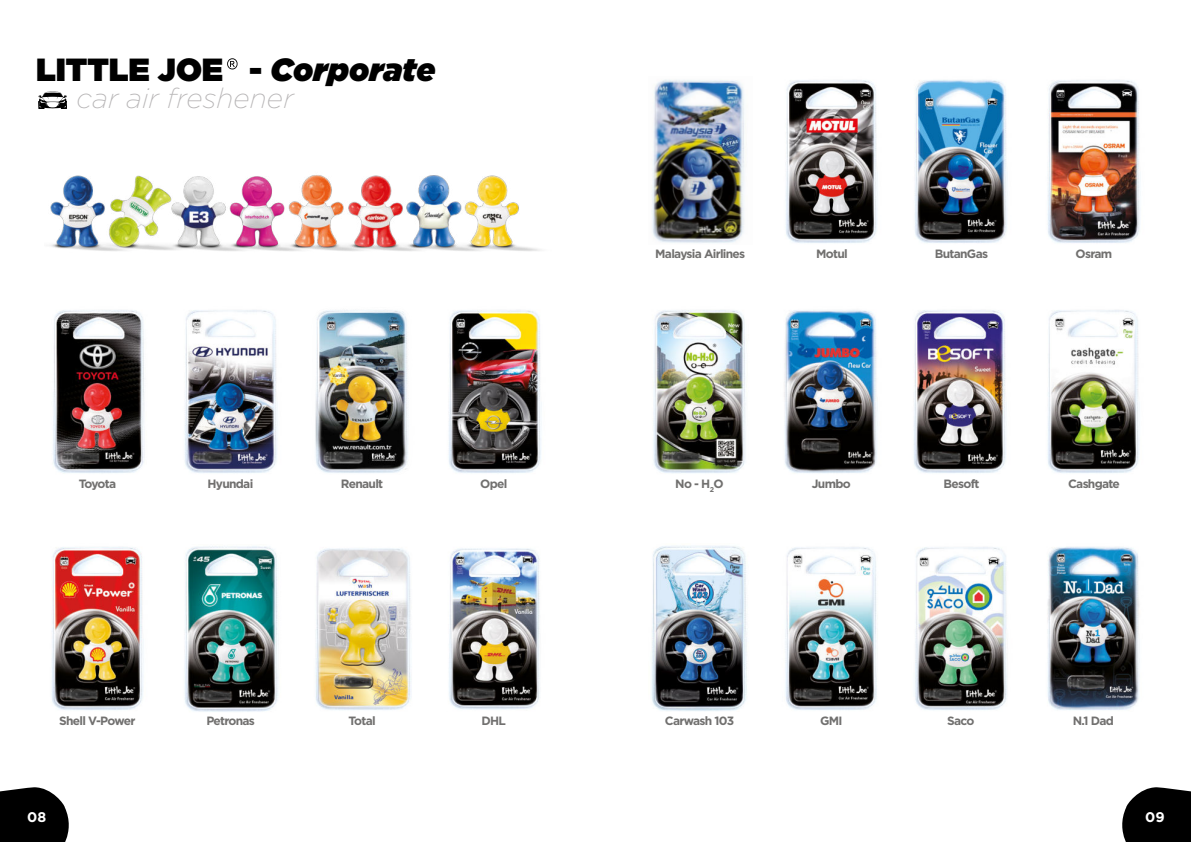
<style>
.page{position:relative;width:1191px;height:842px;background:#fff}
.page>*{position:absolute;margin:0;border:0;box-sizing:border-box;transform-origin:0 0}
.t1{font:900 32px "Gotham";color:#000}
.t2{font:italic 200 28px "Gotham";color:#b5b3b4}
.t3{font:700 14px "Gotham";color:#fff}
.t4{font:700 12px "Gotham";letter-spacing:-.06em;color:#71706f}
.s1{font-style:italic}
</style>
<div class="page">
<svg style="left:0;top:787px;width:69px;height:55px;background:#1b1b1b"></svg>
<img style="left:53px;top:310px;width:92px;height:163px">
<img style="left:184px;top:310px;width:93px;height:163px">
<img style="left:184px;top:546px;width:94px;height:166px">
<img style="left:315px;top:310px;width:93px;height:163px">
<img style="left:315px;top:548px;width:96px;height:162px">
<img style="left:448px;top:310px;width:93px;height:163px">
<img style="left:449px;top:548px;width:91px;height:162px">
<img style="left:50px;top:175px;width:490px;height:76px">
<svg style="left:38px;top:92px;width:29px;height:17px"></svg>
<img style="left:51px;top:547px;width:92px;height:163px">
<svg style="left:227px;top:58px;width:10px;height:11px"></svg>
<svg style="left:1122px;top:787px;width:69px;height:55px;background:#1b1b1b"></svg>
<img style="left:784px;top:310px;width:93px;height:163px">
<img style="left:913px;top:310px;width:93px;height:163px">
<img style="left:785px;top:547px;width:92px;height:163px">
<img style="left:1047px;top:310px;width:92px;height:163px">
<img style="left:651px;top:545px;width:96px;height:166px">
<img style="left:915px;top:547px;width:92px;height:163px">
<img style="left:1047px;top:547px;width:93px;height:163px">
<img style="left:785px;top:80px;width:92px;height:163px">
<img style="left:652px;top:79px;width:92px;height:164px">
<img style="left:915px;top:80px;width:92px;height:163px">
<img style="left:1047px;top:80px;width:93px;height:163px">
<img style="left:653px;top:310px;width:93px;height:163px">
<h1 class="t1" style="left:36px;top:55px;width:401px">LITTLE JOE - <span class="s1">Corporate</span></h1>
<h2 class="t2" style="left:77px;top:86px;width:218px">car air freshener</h2>
<p class="t4" style="left:79px;top:478px;width:39px">Toyota</p>
<p class="t4" style="left:207px;top:478px;width:47px">Hyundai</p>
<p class="t4" style="left:341px;top:478px;width:44px">Renault</p>
<p class="t4" style="left:480px;top:478px;width:29px">Opel</p>
<p class="t4" style="left:59px;top:715px;width:78px">Shell V-Power</p>
<p class="t4" style="left:206px;top:715px;width:50px">Petronas</p>
<p class="t4" style="left:348px;top:715px;width:29px">Total</p>
<p class="t4" style="left:481px;top:715px;width:26px">DHL</p>
<p class="t3" style="left:27px;top:811px;width:21px">08</p>
<p class="t4" style="left:655px;top:248px;width:92px">Malaysia Airlines</p>
<p class="t4" style="left:816px;top:248px;width:33px">Motul</p>
<p class="t4" style="left:934px;top:248px;width:55px">ButanGas</p>
<p class="t4" style="left:1075px;top:248px;width:38px">Osram</p>
<p class="t4" style="left:675px;top:478px;width:50px">No - H<sub>2</sub>O</p>
<p class="t4" style="left:812px;top:478px;width:40px">Jumbo</p>
<p class="t4" style="left:943px;top:478px;width:37px">Besoft</p>
<p class="t4" style="left:1068px;top:478px;width:53px">Cashgate</p>
<p class="t4" style="left:665px;top:715px;width:71px">Carwash 103</p>
<p class="t4" style="left:947px;top:715px;width:29px">Saco</p>
<p class="t4" style="left:1072px;top:715px;width:43px">N.1 Dad</p>
<p class="t4" style="left:820px;top:715px;width:24px">GMI</p>
<p class="t3" style="left:1145px;top:811px;width:21px">09</p>
</div>
